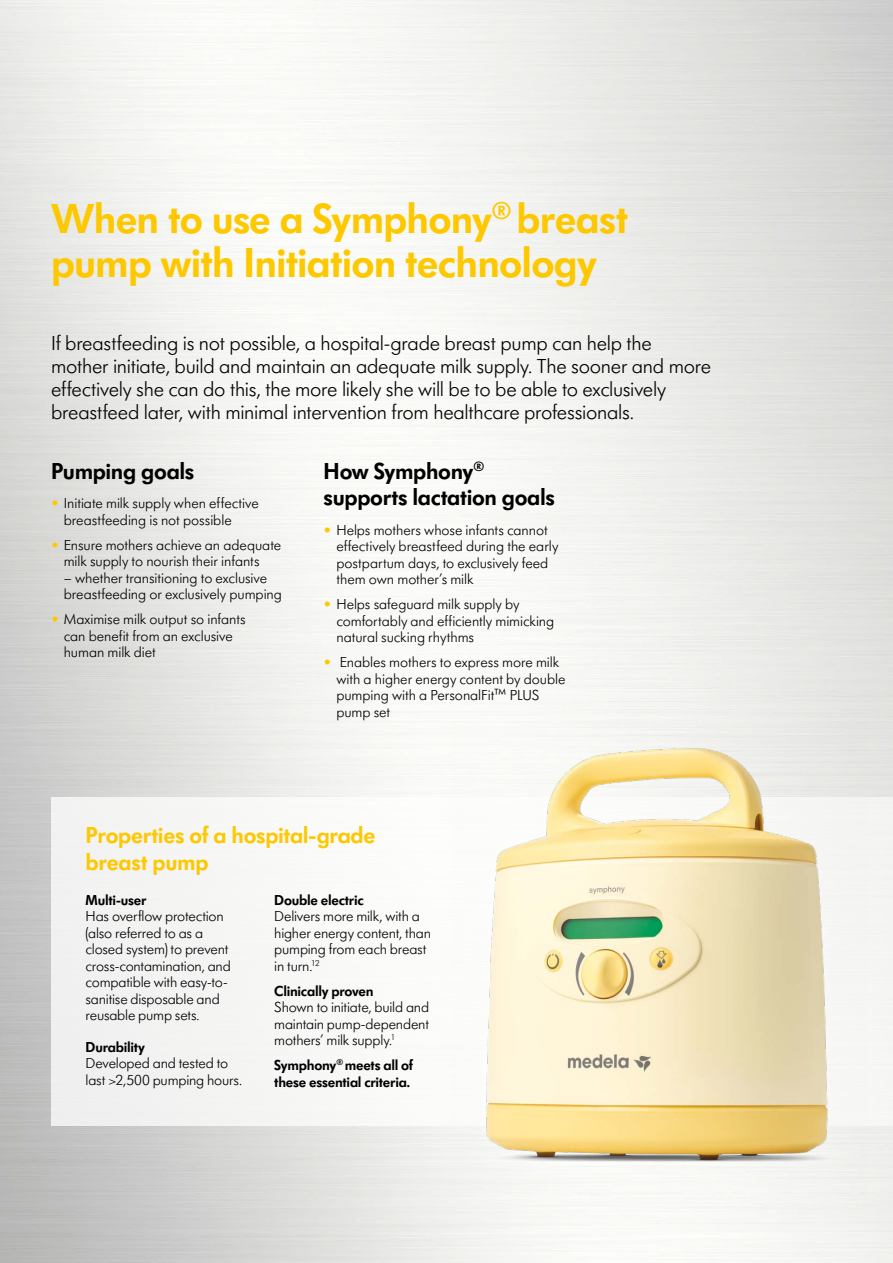
<style>
.page{position:relative;width:893px;height:1263px;background:#fff}
.page>*{position:absolute;margin:0;border:0;box-sizing:border-box;transform-origin:0 0}
.t1{font:600 43.5px/43.5px "Futura SB Medela";letter-spacing:-.02em;color:#fec800}
.t2{font:600 24px/26.4px "Futura SB Medela";letter-spacing:-.015em;color:#000}
.t3{font:600 24px/26.4px "Futura SB Medela";letter-spacing:-.015em;color:#fec800}
.t4{font:300 21px/23.1px "Futura SB Medela";letter-spacing:-.015em;color:#000}
.t5{font:300 15px/16.5px "Futura SB Medela";letter-spacing:-.005em;color:#000}
.t6{font:600 15px/16.5px "Futura SB Medela";letter-spacing:-.015em;color:#000}
.s1{color:#fec800}
</style>
<div class="page">
<div style="left:51px;top:798px;width:842px;height:328px;background:#f6f6f5"></div>
<img style="left:451px;top:721px;width:416px;height:497px">
<h1 class="t1" style="left:51px;top:197px;width:579px">When to use a Symphony<sup>®</sup> breast pump with Initiation technology</h1>
<p class="t4" style="left:51px;top:331px;width:662px">If breastfeeding is not possible, a hospital-grade breast pump can help the mother initiate, build and maintain an adequate milk supply. The sooner and more effectively she can do this, the more likely she will be to be able to exclusively breastfeed later, with minimal intervention from healthcare professionals.</p>
<h2 class="t2" style="left:51px;top:458px;width:145px">Pumping goals</h2>
<p class="t5" style="left:64px;top:495px;width:197px;text-indent:-13px"><span class="s1">•</span> Initiate milk supply when effective breastfeeding is not possible</p>
<p class="t5" style="left:64px;top:536px;width:219px;text-indent:-13px"><span class="s1">•</span> Ensure mothers achieve an adequate milk supply to nourish their infants</p>
<p class="t5" style="left:64px;top:569px;width:220px">– whether transitioning to exclusive breastfeeding or exclusively pumping</p>
<p class="t5" style="left:64px;top:611px;width:184px;text-indent:-13px"><span class="s1">•</span> Maximise milk output so infants can benefit from an exclusive human milk diet</p>
<h2 class="t2" style="left:324px;top:458px;width:233px">How Symphony<sup>® </sup>supports lactation goals</h2>
<p class="t5" style="left:336px;top:521px;width:223px;text-indent:-13px"><span class="s1">•</span> Helps mothers whose infants cannot effectively breastfeed during the early postpartum days, to exclusively feed them own mother’s milk</p>
<p class="t5" style="left:336px;top:596px;width:219px;text-indent:-13px"><span class="s1">•</span> Helps safeguard milk supply by comfortably and efficiently mimicking natural sucking rhythms</p>
<p class="t5" style="left:336px;top:654px;width:231px;text-indent:-13px"><span class="s1">•</span> Enables mothers to express more milk with a higher energy content by double pumping with a PersonalFit™ PLUS pump set</p>
<h2 class="t3" style="left:86px;top:822px;width:291px">Properties of a hospital-grade breast pump</h2>
<p class="t6" style="left:86px;top:891px;width:62px">Multi-user</p>
<p class="t5" style="left:86px;top:908px;width:147px">Has overflow protection (also referred to as a closed system) to prevent cross-contamination, and compatible with easy-to&shy;sanitise disposable and reusable pump sets.</p>
<p class="t6" style="left:86px;top:1038px;width:61px">Durability</p>
<p class="t5" style="left:86px;top:1055px;width:158px">Developed and tested to last &gt;2,500 pumping hours.</p>
<p class="t6" style="left:274px;top:891px;width:91px">Double electric</p>
<p class="t5" style="left:274px;top:908px;width:158px">Delivers more milk, with a higher energy content, than pumping from each breast in turn.<sup>12</sup></p>
<p class="t6" style="left:274px;top:982px;width:101px">Clinically proven</p>
<p class="t5" style="left:274px;top:999px;width:156px;text-align:justify">Shown to initiate, build and maintain pump-dependent mothers’ milk supply.<sup>1</sup></p>
<p class="t6" style="left:274px;top:1057px;width:140px">Symphony<sup>®</sup> meets all of these essential criteria.</p>
</div>
